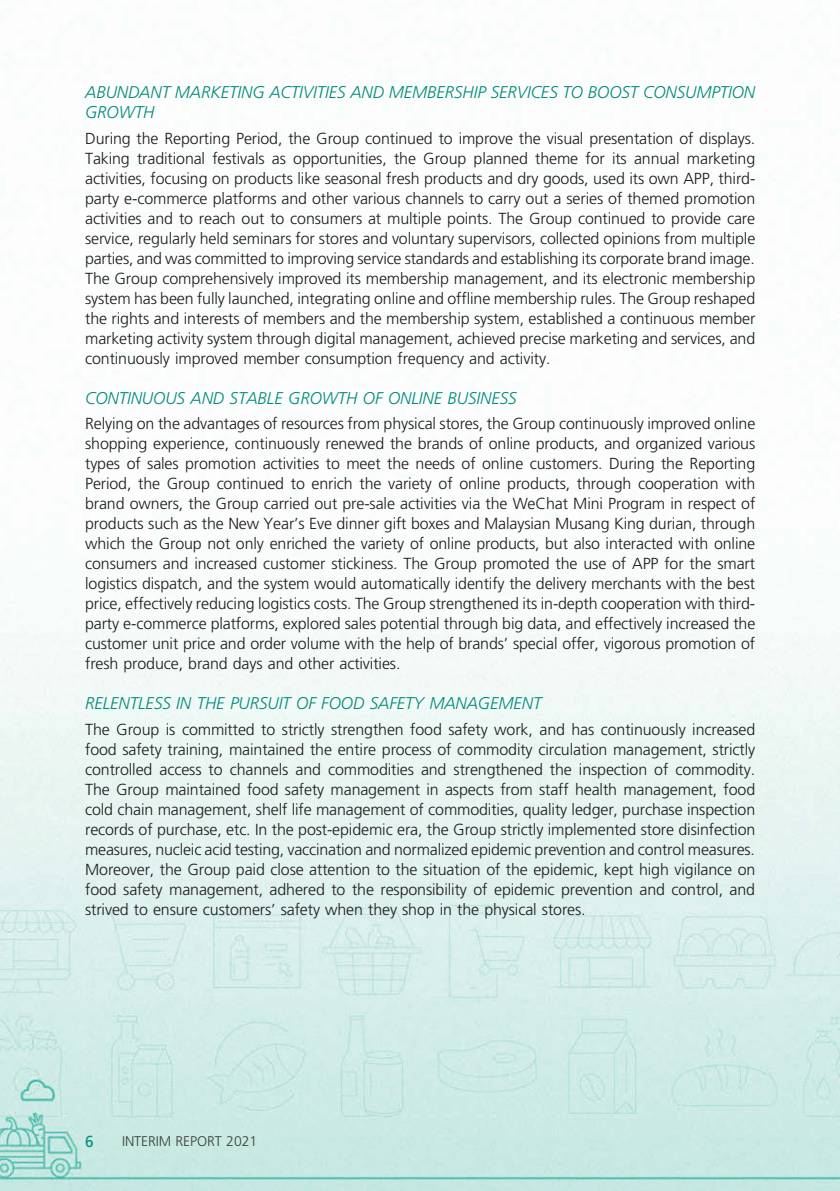
<style>
.page{position:relative;width:840px;height:1191px;background:#fff}
.page>*{position:absolute;margin:0;border:0;box-sizing:border-box;transform-origin:0 0}
.t1{font:italic 300 17px/20px "Frutiger LT Std";letter-spacing:-.01em;color:#008b7b}
.t2{font:300 16px/20px "Frutiger LT Std";letter-spacing:-.01em;color:#1c1c1b;text-align:justify}
.t3{font:16px "Frutiger LT Std";color:#008b7b;scale:.95 1}
.t4{font:300 14px "Frutiger LT Std";letter-spacing:-.01em;color:#3c3c3b}
</style>
<div class="page">
<img style="left:0;top:436px;width:839px;height:755px">
<p class="t1" style="left:85px;top:82px;width:671px">ABUNDANT MARKETING ACTIVITIES AND MEMBERSHIP SERVICES TO BOOST CONSUMPTION<br>GROWTH</p>
<p class="t2" style="left:85px;top:128px;width:671px">During the Reporting Period, the Group continued to improve the visual presentation of displays.<br>Taking traditional festivals as opportunities, the Group planned theme for its annual marketing activities, focusing on products like seasonal fresh products and dry goods, used its own APP, third&shy;party e-commerce platforms and other various channels to carry out a series of themed promotion activities and to reach out to consumers at multiple points. The Group continued to provide care service, regularly held seminars for stores and voluntary supervisors, collected opinions from multiple parties, and was committed to improving service standards and establishing its corporate brand image.<br>The Group comprehensively improved its membership management, and its electronic membership system has been fully launched, integrating online and offline membership rules. The Group reshaped the rights and interests of members and the membership system, established a continuous member marketing activity system through digital management, achieved precise marketing and services, and continuously improved member consumption frequency and activity.</p>
<p class="t1" style="left:85px;top:388px;width:433px">CONTINUOUS AND STABLE GROWTH OF ONLINE BUSINESS</p>
<p class="t2" style="left:85px;top:414px;width:671px">Relying on the advantages of resources from physical stores, the Group continuously improved online shopping experience, continuously renewed the brands of online products, and organized various types of sales promotion activities to meet the needs of online customers. During the Reporting Period, the Group continued to enrich the variety of online products, through cooperation with brand owners, the Group carried out pre-sale activities via the WeChat Mini Program in respect of products such as the New Year’s Eve dinner gift boxes and Malaysian Musang King durian, through which the Group not only enriched the variety of online products, but also interacted with online consumers and increased customer stickiness. The Group promoted the use of APP for the smart logistics dispatch, and the system would automatically identify the delivery merchants with the best price, effectively reducing logistics costs. The Group strengthened its in-depth cooperation with third&shy;party e-commerce platforms, explored sales potential through big data, and effectively increased the customer unit price and order volume with the help of brands’ special offer, vigorous promotion of fresh produce, brand days and other activities.</p>
<p class="t1" style="left:85px;top:693px;width:457px">RELENTLESS IN THE PURSUIT OF FOOD SAFETY MANAGEMENT</p>
<p class="t2" style="left:85px;top:720px;width:671px">The Group is committed to strictly strengthen food safety work, and has continuously increased food safety training, maintained the entire process of commodity circulation management, strictly controlled access to channels and commodities and strengthened the inspection of commodity.<br>The Group maintained food safety management in aspects from staff health management, food cold chain management, shelf life management of commodities, quality ledger, purchase inspection records of purchase, etc. In the post-epidemic era, the Group strictly implemented store disinfection measures, nucleic acid testing, vaccination and normalized epidemic prevention and control measures.<br>Moreover, the Group paid close attention to the situation of the epidemic, kept high vigilance on food safety management, adhered to the responsibility of epidemic prevention and control, and strived to ensure customers’ safety when they shop in the physical stores.</p>
<p class="t3" style="left:85px;top:1131px;width:10px">6</p>
<p class="t4" style="left:122px;top:1133px;width:136px">INTERIM REPORT 2021</p>
</div>
